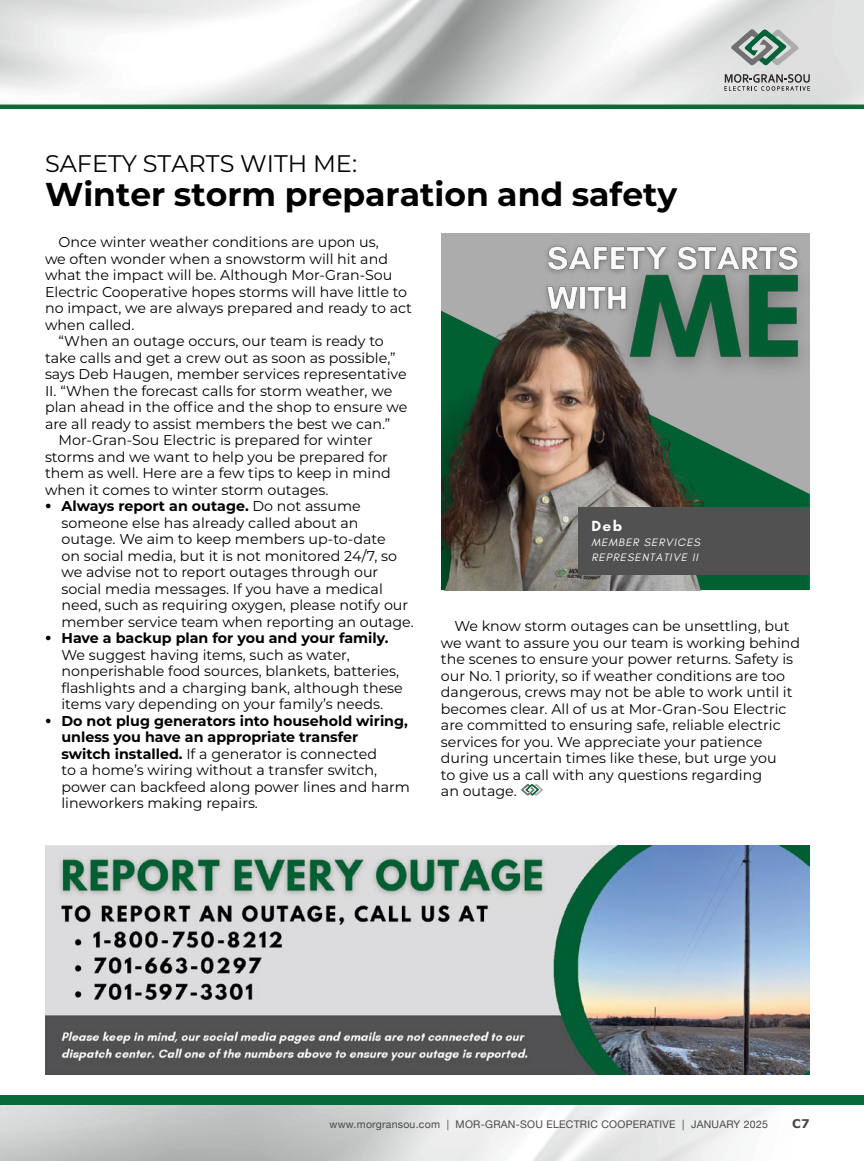
<style>
.page{position:relative;width:864px;height:1161px;background:#fff}
.page>*{position:absolute;margin:0;border:0;box-sizing:border-box;transform-origin:0 0}
.t1{font:700 33px "Montserrat";color:#000}
.t2{font:24px "Montserrat";color:#000}
.t3{font:700 15px "Glacial Indifference";color:#fcfcfc}
.t4{font:14.25px/16.5px "Montserrat";color:#000}
.t5{font:700 12px "Verdana";color:#474747}
.t6{font:italic 10.95px/15.1px "Glacial Indifference";letter-spacing:.08em;color:#fcfcfc}
.t7{font:10.5px "Helvetica Neue";letter-spacing:.025em;color:#474747}
.s1{font-weight:700;font-size:18px}
.s2{font-weight:700}
</style>
<div class="page">
<svg style="left:521px;top:784px;width:22px;height:12px"></svg>
<div style="left:441px;top:233px;width:369px;height:357px;background:#acacac"></div>
<svg style="left:721px;top:450px;width:89px;height:140px;fill:#006032"></svg>
<img style="left:441px;top:310px;width:280px;height:280px">
<div style="left:578px;top:507px;width:232px;height:68px;background:#515152"></div>
<img style="left:600px;top:318px;width:203px;height:72px">
<img style="left:539px;top:245px;width:263px;height:73px">
<img style="left:45px;top:845px;width:765px;height:229px">
<img style="left:0;top:0;width:864px;height:105px">
<div style="left:0;top:1095px;width:864px;height:10px;background:#066a39"></div>
<hr style="left:0;top:105px;width:864px;height:4px;background:#066a39">
<svg style="left:724px;top:74px;width:86px;height:17px"></svg>
<svg style="left:730px;top:28px;width:70px;height:38px"></svg>
<h2 class="t2" style="left:45px;top:147px;width:314px">SAFETY STARTS WITH ME:</h2>
<h1 class="t1" style="left:45px;top:171px;width:634px">Winter storm preparation and safety</h1>
<p class="t4" style="left:58px;top:233px;width:322px">Once winter weather conditions are upon us,</p>
<p class="t4" style="left:45px;top:250px;width:345px">we often wonder when a snowstorm will hit and</p>
<p class="t4" style="left:45px;top:266px;width:349px">what the impact will be. Although Mor-Gran-Sou</p>
<p class="t4" style="left:45px;top:283px;width:364px">Electric Cooperative hopes storms will have little to</p>
<p class="t4" style="left:45px;top:299px;width:369px">no impact, we are always prepared and ready to act</p>
<p class="t4" style="left:45px;top:316px;width:91px">when called.</p>
<p class="t4" style="left:58px;top:332px;width:327px">“When an outage occurs, our team is ready to</p>
<p class="t4" style="left:45px;top:349px;width:352px">take calls and get a crew out as soon as possible,”</p>
<p class="t4" style="left:45px;top:365px;width:363px">says Deb Haugen, member services representative</p>
<p class="t4" style="left:45px;top:382px;width:349px">II. “When the forecast calls for storm weather, we</p>
<p class="t4" style="left:45px;top:398px;width:364px">plan ahead in the office and the shop to ensure we</p>
<p class="t4" style="left:45px;top:415px;width:347px">are all ready to assist members the best we can.”</p>
<p class="t4" style="left:58px;top:431px;width:316px">Mor-Gran-Sou Electric is prepared for winter</p>
<p class="t4" style="left:45px;top:448px;width:345px">storms and we want to help you be prepared for</p>
<p class="t4" style="left:45px;top:464px;width:347px">them as well. Here are a few tips to keep in mind</p>
<p class="t4" style="left:45px;top:481px;width:285px">when it comes to winter storm outages.</p>
<p class="t4" style="left:62px;top:497px;width:354px;text-indent:-16px"><span class="s1">•</span> <span class="s2">Always report an outage.</span> Do not assume someone else has already called about an outage. We aim to keep members up-to-date<br>on social media, but it is not monitored 24/7, so we advise not to report outages through our social media messages. If you have a medical need, such as requiring oxygen, please notify our member service team when reporting an outage.</p>
<p class="t4" style="left:62px;top:629px;width:343px;text-indent:-16px"><span class="s1">•</span> <span class="s2">Have a backup plan for you and your family.<br></span>We suggest having items, such as water, nonperishable food sources, blankets, batteries, flashlights and a charging bank, although these items vary depending on your family’s needs.</p>
<p class="t4" style="left:62px;top:712px;width:350px;text-indent:-16px"><span class="s1">•</span> <span class="s2">Do not plug generators into household wiring, unless you have an appropriate transfer switch installed.</span> If a generator is connected<br>to a home’s wiring without a transfer switch, power can backfeed along power lines and harm lineworkers making repairs.</p>
<p class="t3" style="left:591px;top:517px;width:32px">Deb</p>
<p class="t6" style="left:591px;top:535px;width:110px">MEMBER SERVICES<br>REPRESENTATIVE II</p>
<p class="t4" style="left:441px;top:617px;width:361px;text-indent:13px">We know storm outages can be unsettling, but we want to assure you our team is working behind the scenes to ensure your power returns. Safety is our No. 1 priority, so if weather conditions are too dangerous, crews may not be able to work until it becomes clear. All of us at Mor-Gran-Sou Electric are committed to ensuring safe, reliable electric services for you. We appreciate your patience during uncertain times like these, but urge you<br>to give us a call with any questions regarding<br>an outage.</p>
<p class="t7" style="left:330px;top:1116px;width:440px">www.morgransou.com | MOR-GRAN-SOU ELECTRIC COOPERATIVE | JANUARY 2025</p>
<p class="t5" style="left:792px;top:1115px;width:19px">C7</p>
</div>
